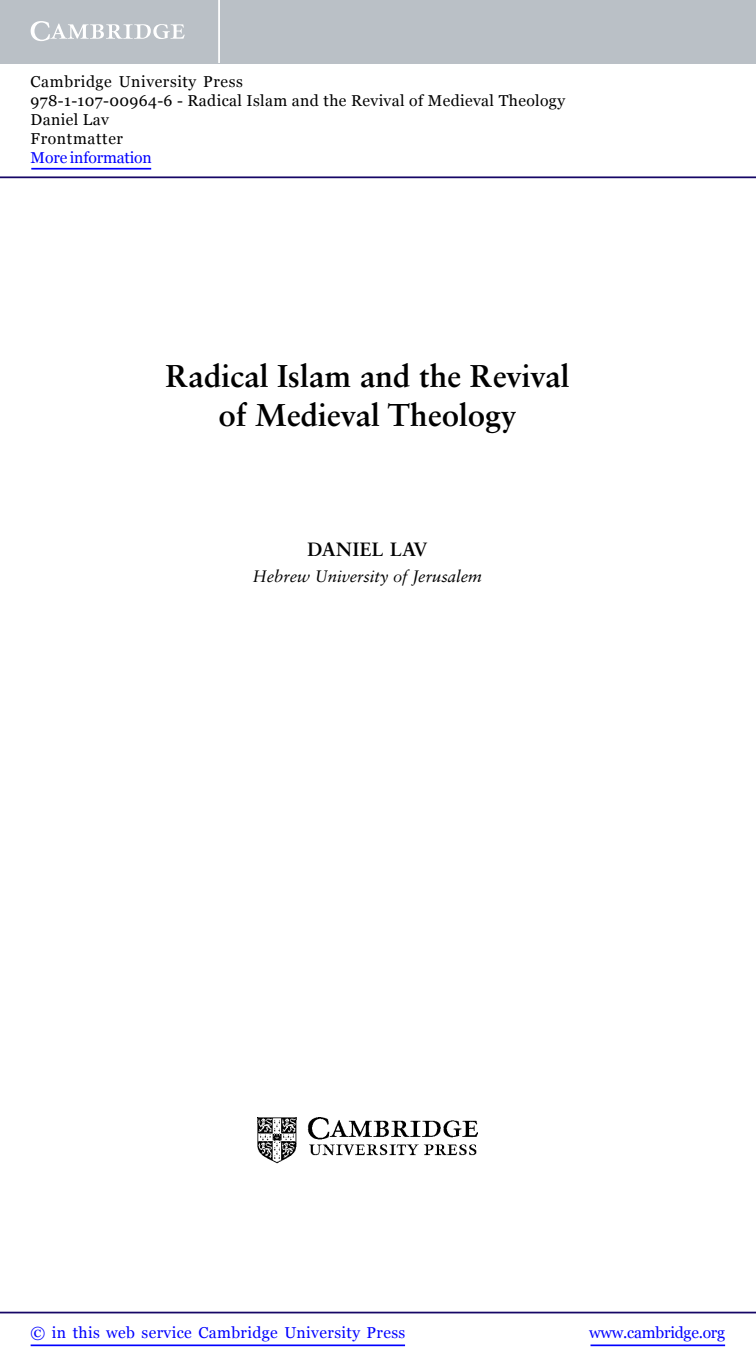
<style>
.page{position:relative;width:756px;height:1371px;background:#fff}
.page>*{position:absolute;margin:0;border:0;box-sizing:border-box;transform-origin:0 0}
.t1{font:700 31.5px/38.5px "Sabon LT Std";color:#000;text-align:center}
.t2{font:700 19.25px "Sabon LT Std";letter-spacing:.025em;color:#000}
.t3{font:italic 16.62px "Sabon LT Std";color:#000}
.t4{font:15.75px/18.9px "Georgia";letter-spacing:.025em;color:#000}
.t5{font:15.75px "Georgia";letter-spacing:.025em;color:#00f}
.t6{font:15.75px "Georgia";letter-spacing:-.015em;color:#00f}
.t7{font:15.75px "Georgia";letter-spacing:-.01em;color:#00f}
</style>
<div class="page">
<hr style="left:591px;top:1344px;width:134px;height:1px;background:#00f">
<hr style="left:0;top:1311px;width:756px;height:2px;background:#150666">
<hr style="left:31px;top:1344px;width:374px;height:1px;background:#00f">
<div style="left:0;top:0;width:756px;height:63px;background:#bac0c6"></div>
<svg style="left:31px;top:21px;width:154px;height:20px"></svg>
<hr style="left:218px;top:0;width:2px;height:63px;background:#fff">
<hr style="left:0;top:176px;width:756px;height:2px;background:#150666">
<hr style="left:31px;top:168px;width:120px;height:1px;background:#00f">
<img style="left:258px;top:1117px;width:219px;height:46px">
<p class="t4" style="left:31px;top:72px;width:536px">Cambridge University Press<br>978-1-107-00964-6 - Radical Islam and the Revival of Medieval Theology<br>Daniel Lav<br>Frontmatter</p>
<p class="t7" style="left:31px;top:148px;width:123px">More information</p>
<p class="t1" style="left:165px;top:356px;width:406px">Radical Islam and the Revival of Medieval Theology</p>
<p class="t2" style="left:307px;top:537px;width:122px">Daniel Lav</p>
<p class="t3" style="left:253px;top:566px;width:231px">Hebrew University of Jerusalem</p>
<p class="t5" style="left:31px;top:1323px;width:376px">© in this web service Cambridge University Press</p>
<p class="t6" style="left:589px;top:1323px;width:137px">www.cambridge.org</p>
</div>
